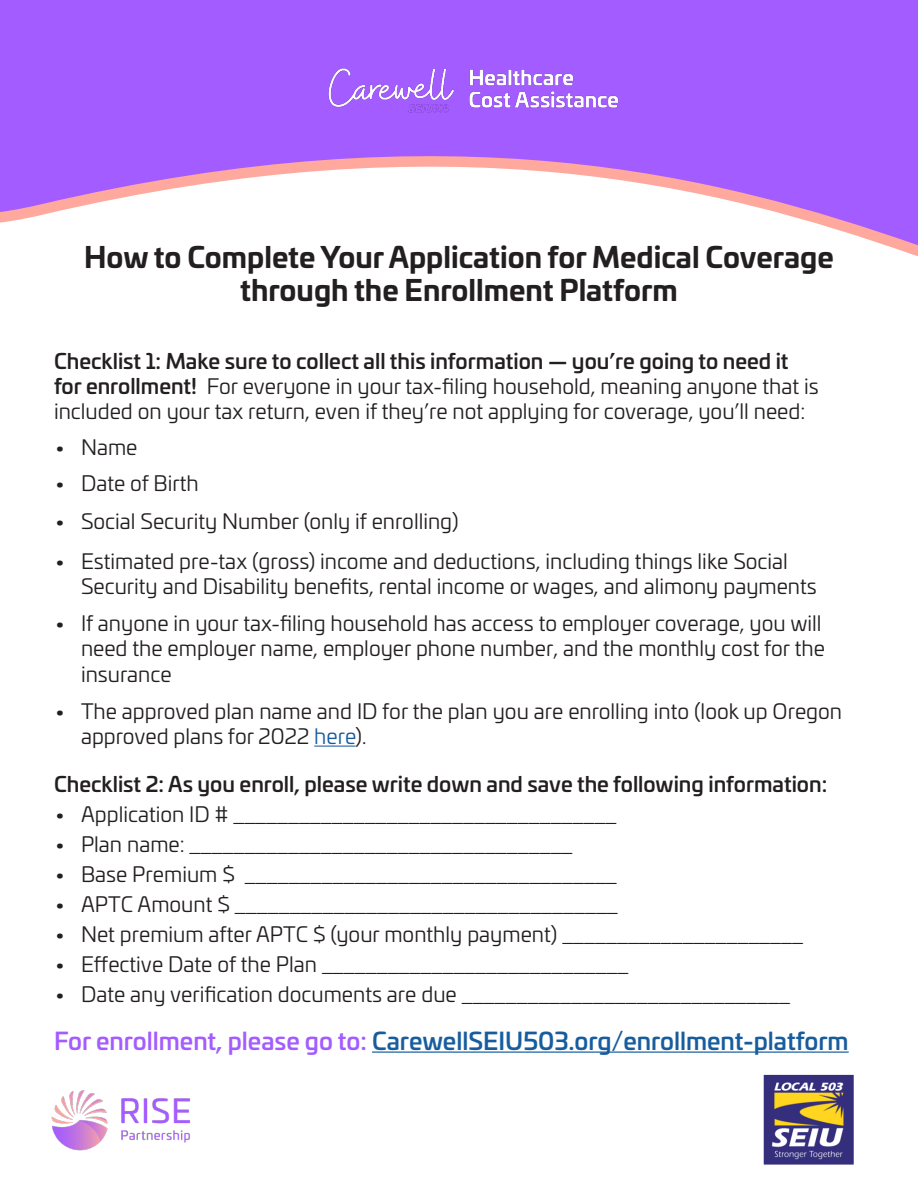
<style>
.page{position:relative;width:918px;height:1188px;background:#fff}
.page>*{position:absolute;margin:0;border:0;box-sizing:border-box;transform-origin:0 0}
.t1{font:700 28.5px "Univia Pro";color:#231f20}
.t2{font:500 24px "Univia Pro";color:#175d9e}
.t3{font:21px/25.2px "Univia Pro";color:#231f20}
.t4{font:500 21px "Univia Pro";color:#231f20}
.s1{font-weight:500}
.s2{color:#175d9e}
.s3{color:#a35cff}
</style>
<div class="page">
<svg style="left:0;top:0;width:918px;height:257px"></svg>
<hr style="left:314px;top:746px;width:42px;height:1px;background:#175d9e">
<hr style="left:372px;top:1051px;width:477px;height:2px;background:#175d9e">
<img style="left:306px;top:47px;width:344px;height:81px">
<img style="left:51px;top:1090px;width:139px;height:61px">
<img style="left:763px;top:1074px;width:91px;height:91px">
<p class="t1" style="left:84px;top:235px;width:751px">How to Complete Your Application for Medical Coverage</p>
<p class="t1" style="left:240px;top:268px;width:439px">through the Enrollment Platform</p>
<p class="t3" style="left:54px;top:347px;width:766px"><span class="s1">Checklist 1: Make sure to collect all this information — you’re going to need it for enrollment!</span> For everyone in your tax-filing household, meaning anyone that is included on your tax return, even if they’re not applying for coverage, you’ll need:</p>
<p class="t3" style="left:54px;top:434px;width:85px">• Name</p>
<p class="t3" style="left:54px;top:470px;width:146px">• Date of Birth</p>
<p class="t3" style="left:54px;top:507px;width:406px">• Social Security Number (only if enrolling)</p>
<p class="t3" style="left:81px;top:548px;width:737px;text-indent:-27px">• Estimated pre-tax (gross) income and deductions, including things like Social<br>Security and Disability benefits, rental income or wages, and alimony payments</p>
<p class="t3" style="left:81px;top:610px;width:745px;text-indent:-27px">• If anyone in your tax-filing household has access to employer coverage, you will need the employer name, employer phone number, and the monthly cost for the insurance</p>
<p class="t3" style="left:81px;top:698px;width:763px;text-indent:-27px">• The approved plan name and ID for the plan you are enrolling into (look up Oregon approved plans for 2022 <span class="s2">here</span>).</p>
<p class="t4" style="left:54px;top:768px;width:775px">Checklist 2: As you enroll, please write down and save the following information:</p>
<p class="t3" style="left:54px;top:801px;width:564px">• Application ID # ___________________________________</p>
<p class="t3" style="left:54px;top:831px;width:520px">• Plan name: ___________________________________</p>
<p class="t3" style="left:54px;top:861px;width:564px">• Base Premium $ __________________________________</p>
<p class="t3" style="left:54px;top:891px;width:565px">• APTC Amount $ ___________________________________</p>
<p class="t3" style="left:54px;top:921px;width:751px">• Net premium after APTC $ (your monthly payment) ______________________</p>
<p class="t3" style="left:54px;top:951px;width:576px">• Effective Date of the Plan ____________________________</p>
<p class="t3" style="left:54px;top:981px;width:737px">• Date any verification documents are due ______________________________</p>
<p class="t2" style="left:54px;top:1022px;width:796px"><span class="s3">For enrollment, please go to:</span> CarewellSEIU503.org/enrollment-platform</p>
</div>
